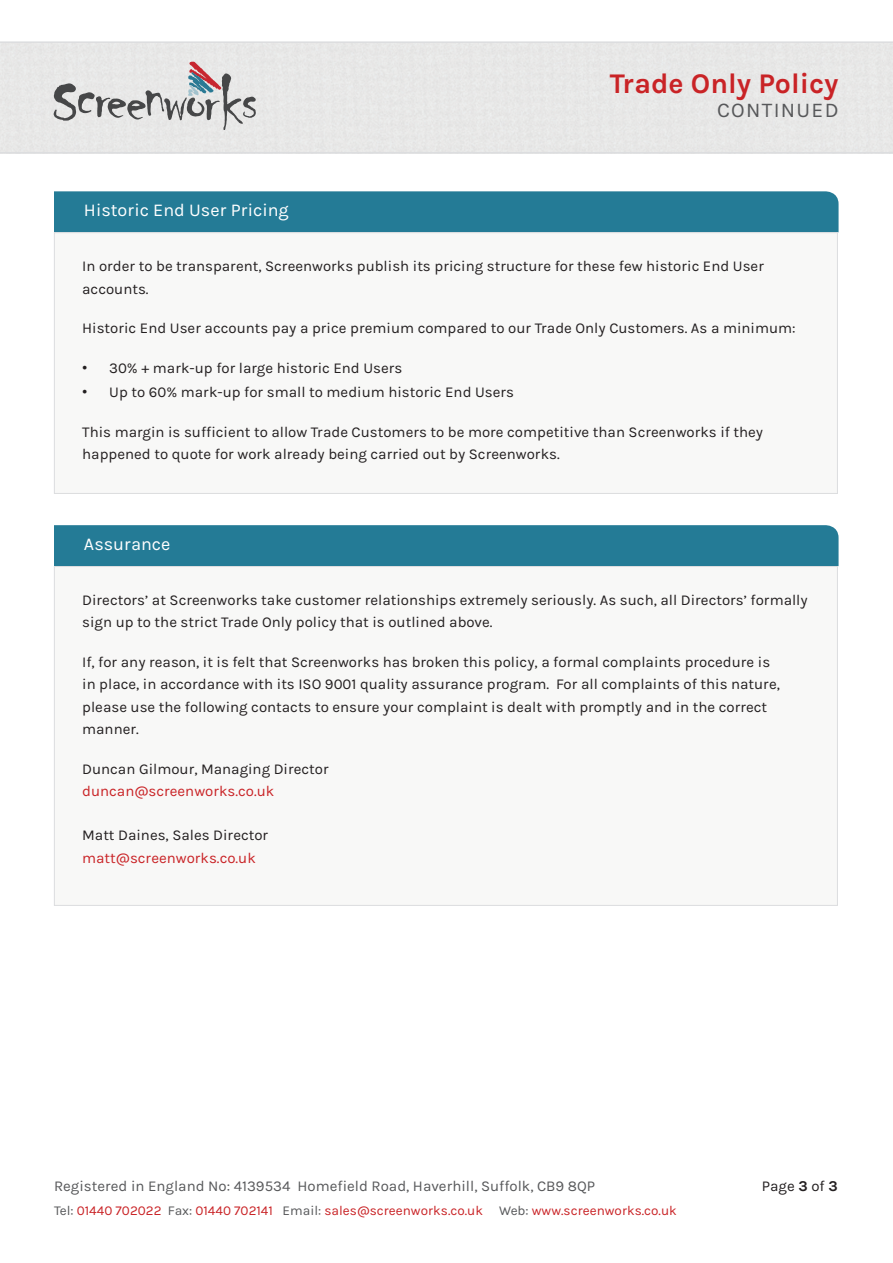
<style>
.page{position:relative;width:893px;height:1263px;background:#fff}
.page>*{position:absolute;margin:0;border:0;box-sizing:border-box;transform-origin:0 0}
.t1{font:700 28.5px "Karla";color:#c92326}
.t2{font:21px "Karla";letter-spacing:.06em;color:#57585a}
.t3{font:18px "Karla";color:#fff}
.t4{font:15px/22.5px "Karla";color:#231f20}
.t5{font:15px "Karla";color:#57585a}
.t6{font:15px "Karla";color:#c92326}
.t7{font:13.5px "Karla";color:#c92326}
.s1{font-family:"Arial"}
.s2{color:#57585a}
.s3{font-weight:700}
</style>
<div class="page">
<svg style="left:54px;top:61px;width:202px;height:69px;background:#cccacb"></svg>
<hr style="left:0;top:152px;width:893px;height:1px;background:#dcdddf">
<div style="left:54px;top:525px;width:784px;height:41px;background:#247b96"></div>
<div style="left:54px;top:566px;width:784px;height:340px;background:#f8f8f7;border:1px solid #dcdddf"></div>
<hr style="left:0;top:41px;width:893px;height:2px;background:#dcdddf">
<div style="left:54px;top:191px;width:784px;height:41px;background:#247b96"></div>
<div style="left:54px;top:232px;width:784px;height:262px;background:#f8f8f7;border:1px solid #dcdddf"></div>
<h1 class="t1" style="left:610px;top:67px;width:230px">Trade Only Policy</h1>
<h2 class="t2" style="left:717px;top:99px;width:123px">CONTINUED</h2>
<p class="t3" style="left:84px;top:201px;width:206px">Historic End User Pricing</p>
<p class="t4" style="left:82px;top:255px;width:683px">In order to be transparent, Screenworks publish its pricing structure for these few historic End User accounts.</p>
<p class="t4" style="left:82px;top:317px;width:715px">Historic End User accounts pay a price premium compared to our Trade Only Customers. As a minimum:</p>
<p class="t4" style="left:82px;top:357px;width:322px"><span class="s1">•</span> 30% + mark-up for large historic End Users</p>
<p class="t4" style="left:82px;top:381px;width:433px"><span class="s1">•</span> Up to 60% mark-up for small to medium historic End Users</p>
<p class="t4" style="left:82px;top:421px;width:682px">This margin is sufficient to allow Trade Customers to be more competitive than Screenworks if they happened to quote for work already being carried out by Screenworks.</p>
<p class="t3" style="left:84px;top:534px;width:88px">Assurance</p>
<p class="t4" style="left:82px;top:589px;width:727px">Directors’ at Screenworks take customer relationships extremely seriously. As such, all Directors’ formally sign up to the strict Trade Only policy that is outlined above.</p>
<p class="t4" style="left:82px;top:651px;width:699px">If, for any reason, it is felt that Screenworks has broken this policy, a formal complaints procedure is in place, in accordance with its ISO 9001 quality assurance program. For all complaints of this nature, please use the following contacts to ensure your complaint is dealt with promptly and in the correct manner.</p>
<p class="t4" style="left:82px;top:758px;width:248px">Duncan Gilmour, Managing Director</p>
<p class="t6" style="left:82px;top:783px;width:194px">duncan@screenworks.co.uk</p>
<p class="t4" style="left:82px;top:824px;width:188px">Matt Daines, Sales Director</p>
<p class="t6" style="left:82px;top:849px;width:175px">matt@screenworks.co.uk</p>
<p class="t5" style="left:54px;top:1177px;width:543px">Registered in England No: 4139534 Homefield Road, Haverhill, Suffolk, CB9 8QP</p>
<p class="t7" style="left:54px;top:1203px;width:624px"><span class="s2">Tel:</span> 01440 702022 <span class="s2">Fax:</span> 01440 702141 <span class="s2">Email:</span> sales@screenworks.co.uk <span class="s2">Web:</span> www.screenworks.co.uk</p>
<p class="t4" style="left:762px;top:1174px;width:77px">Page <span class="s3">3</span> of <span class="s3">3</span></p>
</div>
